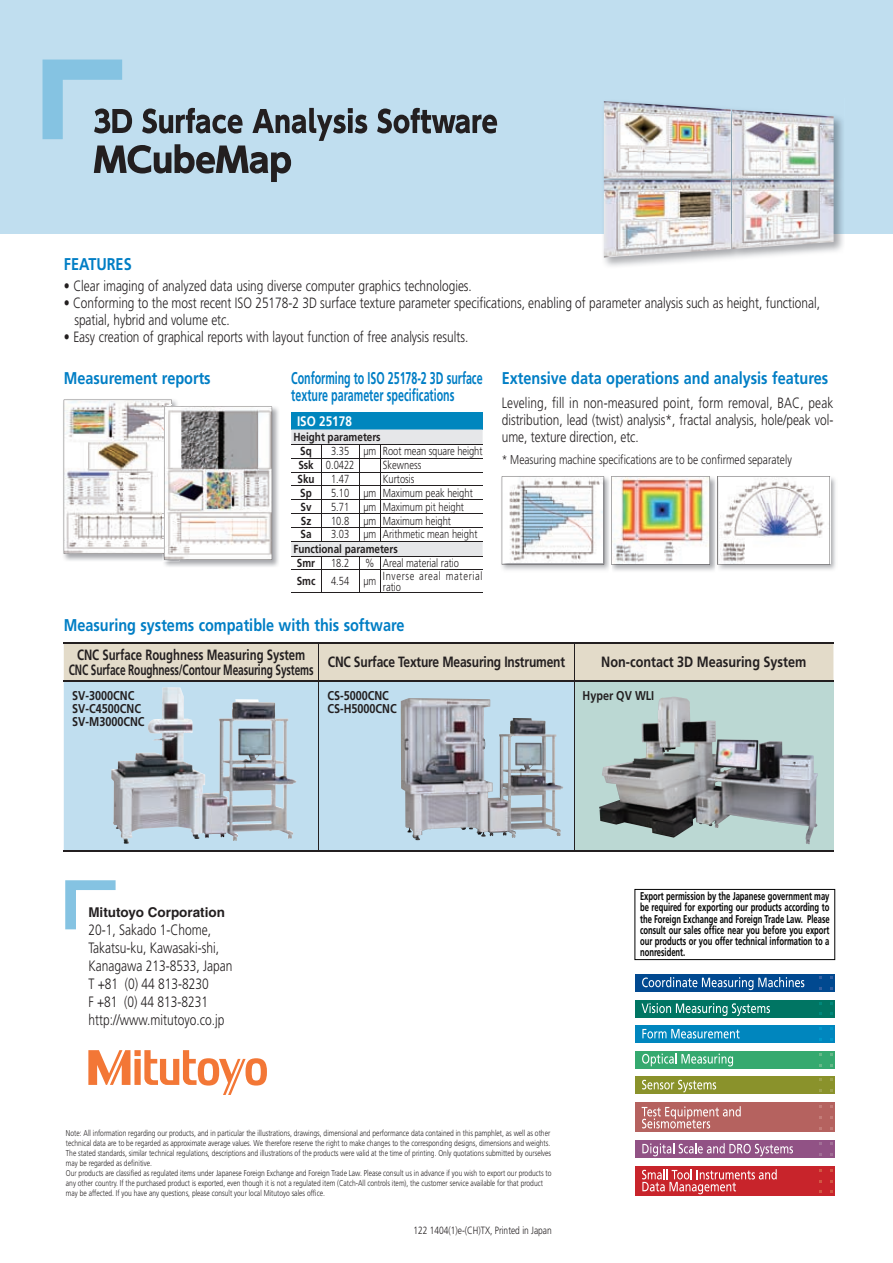
<style>
.page{position:relative;width:893px;height:1263px;background:#fff}
.page>*{position:absolute;margin:0;border:0;box-sizing:border-box;transform-origin:0 0}
.t1{font:700 16.95px "Mitutoyo Frutiger";color:#007ec5}
.t2{font:700 16.95px/17px "Mitutoyo Frutiger";color:#007ec5;scale:.74 1}
.t3{font:300 15px/18px "Mitutoyo Frutiger";color:#231f20}
.t4{font:300 14.85px/17px "Mitutoyo Frutiger";color:#231f20;text-align:justify}
.t5{font:700 14.85px/14.9px "Mitutoyo Frutiger";letter-spacing:-.01em;color:#231f20;text-align:center;scale:.9 1}
.t6{font:700 14.85px "Mitutoyo Frutiger";letter-spacing:-.01em;color:#231f20;scale:.95 1}
.t7{font:700 14.85px "Mitutoyo Frutiger";letter-spacing:-.01em;color:#231f20}
.t8{font:700 13.8px "Mitutoyo Frutiger";color:#fff}
.t9{font:700 13.5px "Helvetica";color:#231f20}
.t10{font:700 12.75px/12.8px "Mitutoyo Frutiger";color:#231f20}
.t11{font:300 12.75px "Mitutoyo Frutiger";color:#231f20}
.t12{font:300 11.7px/13.8px "Mitutoyo Frutiger";color:#231f20}
.t13{font:700 11.7px/14.4px "Mitutoyo Frutiger";color:#231f20}
.t14{font:300 11.7px/10.6px "Mitutoyo Frutiger";letter-spacing:.055em;color:#231f20}
.t15{font:700 11.25px/11.2px "Mitutoyo Frutiger";color:#030303;text-align:justify;scale:.8 1}
.t16{font:300 10.5px "Mitutoyo Frutiger";color:#231f20}
.t17{font:300 8.4px/10.1px "Mitutoyo Frutiger";color:#231f20}
.s1{font-weight:700}
</style>
<div class="page">
<svg style="left:65px;top:880px;width:51px;height:49px"></svg>
<svg style="left:88px;top:1050px;width:179px;height:45px"></svg>
<div style="left:635px;top:1141px;width:200px;height:17px;background:#915285"></div>
<div style="left:635px;top:1166px;width:200px;height:30px;background:#c8242b"></div>
<div style="left:635px;top:1102px;width:200px;height:30px;background:#b5625f"></div>
<svg style="left:642px;top:1169px;width:135px;height:25px"></svg>
<svg style="left:642px;top:1143px;width:151px;height:13px"></svg>
<svg style="left:642px;top:1106px;width:99px;height:22px"></svg>
<div style="left:635px;top:1025px;width:200px;height:18px;background:#0086be"></div>
<div style="left:635px;top:1077px;width:200px;height:17px;background:#8a922b"></div>
<div style="left:635px;top:1051px;width:200px;height:17px;background:#35a96f"></div>
<svg style="left:642px;top:1080px;width:74px;height:12px"></svg>
<svg style="left:642px;top:1053px;width:91px;height:13px"></svg>
<svg style="left:642px;top:1029px;width:98px;height:9px"></svg>
<div style="left:635px;top:1000px;width:200px;height:17px;background:#007563"></div>
<div style="left:635px;top:975px;width:200px;height:17px;background:#014990"></div>
<svg style="left:642px;top:977px;width:162px;height:13px"></svg>
<svg style="left:642px;top:1003px;width:128px;height:13px"></svg>
<div style="left:634px;top:889px;width:201px;height:71px;border:1px solid #030303"></div>
<div style="left:0;top:0;width:893px;height:234px;background:#c0deef"></div>
<img style="left:63px;top:399px;width:109px;height:162px">
<img style="left:164px;top:406px;width:115px;height:161px">
<svg style="left:64px;top:400px;width:208px;height:160px"></svg>
<div style="left:291px;top:412px;width:192px;height:17px;background:#0086be"></div>
<svg style="left:291px;top:429px;width:192px;height:164px"></svg>
<hr style="left:381px;top:592px;width:102px;height:1px;background:#231f20">
<img style="left:501px;top:476px;width:108px;height:94px">
<svg style="left:502px;top:476px;width:102px;height:89px"></svg>
<img style="left:717px;top:477px;width:119px;height:93px">
<svg style="left:717px;top:476px;width:113px;height:88px"></svg>
<img style="left:612px;top:477px;width:103px;height:94px">
<img style="left:715px;top:482px;width:1px;height:83px">
<img style="left:611px;top:476px;width:99px;height:89px">
<div style="left:64px;top:643px;width:769px;height:37px;background:#e3dbc9"></div>
<svg style="left:64px;top:682px;width:510px;height:168px;background:#b6cfdd"></svg>
<div style="left:574px;top:681px;width:259px;height:170px;background:#bbd8d3"></div>
<hr style="left:319px;top:643px;width:1px;height:37px;background:#231f20">
<hr style="left:574px;top:643px;width:1px;height:37px;background:#231f20">
<hr style="left:319px;top:682px;width:1px;height:168px;background:#231f20">
<hr style="left:574px;top:682px;width:1px;height:168px;background:#231f20">
<hr style="left:64px;top:850px;width:255px;height:2px;background:#231f20">
<hr style="left:319px;top:850px;width:255px;height:2px;background:#231f20">
<hr style="left:574px;top:850px;width:259px;height:2px;background:#231f20">
<hr style="left:64px;top:642px;width:255px;height:1px;background:#231f20">
<hr style="left:319px;top:642px;width:255px;height:1px;background:#231f20">
<hr style="left:574px;top:642px;width:259px;height:1px;background:#231f20">
<hr style="left:64px;top:680px;width:255px;height:2px;background:#231f20">
<hr style="left:319px;top:680px;width:255px;height:2px;background:#231f20">
<hr style="left:574px;top:680px;width:259px;height:2px;background:#231f20">
<img style="left:111px;top:687px;width:126px;height:157px">
<img style="left:401px;top:698px;width:92px;height:142px">
<img style="left:599px;top:697px;width:219px;height:147px">
<img style="left:603px;top:101px;width:240px;height:165px">
<img style="left:604px;top:101px;width:230px;height:157px">
<svg style="left:43px;top:60px;width:454px;height:122px"></svg>
<h1 class="t1" style="left:64px;top:254px;width:69px">FEATURES</h1>
<h3 class="t4" style="left:64px;top:277px;width:410px">• Clear imaging of analyzed data using diverse computer graphics technologies.</h3>
<h3 class="t4" style="left:74px;top:294px;width:747px;text-indent:-11px">• Conforming to the most recent ISO 25178-2 3D surface texture parameter specifications, enabling of parameter analysis such as height, functional, spatial, hybrid and volume etc.</h3>
<h3 class="t4" style="left:64px;top:328px;width:406px">• Easy creation of graphical reports with layout function of free analysis results.</h3>
<h1 class="t1" style="left:64px;top:368px;width:148px">Measurement reports</h1>
<h1 class="t1" style="left:502px;top:368px;width:328px">Extensive data operations and analysis features</h1>
<h1 class="t2" style="left:291px;top:370px;width:260px">Conforming to ISO 25178-2 3D surface texture parameter specifications</h1>
<h3 class="t8" style="left:297px;top:413px;width:56px">ISO 25178</h3>
<h3 class="t13" style="left:300px;top:430px;width:82px;text-indent:-7px">Height parameters<br>Sq</h3>
<h3 class="t4" style="left:502px;top:395px;width:333px">Leveling, fill in non-measured point, form removal, BAC, peak distribution, lead (twist) analysis*, fractal analysis, hole/peak vol&shy;ume, texture direction, etc.</h3>
<h3 class="t11" style="left:502px;top:452px;width:292px">* Measuring machine specifications are to be confirmed separately</h3>
<h3 class="t12" style="left:298px;top:444px;width:186px;text-indent:33px">3.35 µm Root mean square height<br><span class="s1">Ssk</span> 0.0422</h3>
<h3 class="t12" style="left:383px;top:458px;width:40px">Skewness</h3>
<h3 class="t13" style="left:297px;top:472px;width:19px">Sku</h3>
<h3 class="t12" style="left:331px;top:472px;width:20px">1.47</h3>
<h3 class="t12" style="left:383px;top:472px;width:33px">Kurtosis</h3>
<h3 class="t13" style="left:300px;top:486px;width:13px">Sp</h3>
<h3 class="t12" style="left:331px;top:486px;width:143px">5.10 µm Maximum peak height</h3>
<h3 class="t13" style="left:301px;top:499px;width:13px">Sv</h3>
<h3 class="t12" style="left:331px;top:500px;width:134px">5.71 µm Maximum pit height</h3>
<h3 class="t13" style="left:301px;top:513px;width:12px">Sz</h3>
<h3 class="t12" style="left:331px;top:514px;width:121px">10.8 µm Maximum height</h3>
<h3 class="t13" style="left:301px;top:527px;width:13px">Sa</h3>
<h3 class="t12" style="left:331px;top:527px;width:148px">3.03 µm Arithmetic mean height</h3>
<h3 class="t13" style="left:297px;top:541px;width:102px;text-indent:-4px">Functional parameters<br>Smr</h3>
<h3 class="t12" style="left:331px;top:556px;width:20px">18.2</h3>
<h3 class="t12" style="left:365px;top:556px;width:95px">% Areal material ratio</h3>
<h3 class="t13" style="left:297px;top:574px;width:20px">Smc</h3>
<h3 class="t12" style="left:331px;top:574px;width:47px">4.54 µm</h3>
<h3 class="t14" style="left:383px;top:571px;width:101px">Inverse areal material ratio</h3>
<h1 class="t1" style="left:64px;top:615px;width:342px">Measuring systems compatible with this software</h1>
<h3 class="t5" style="left:69px;top:647px;width:273px">CNC Surface Roughness Measuring System<br>CNC Surface Roughness/Contour Measuring Systems</h3>
<h3 class="t6" style="left:328px;top:653px;width:251px">CNC Surface Texture Measuring Instrument</h3>
<h3 class="t7" style="left:601px;top:653px;width:207px">Non-contact 3D Measuring System</h3>
<h3 class="t10" style="left:72px;top:690px;width:74px">SV-3000CNC<br>SV-C4500CNC<br>SV-M3000CNC</h3>
<h3 class="t10" style="left:327px;top:690px;width:71px">CS-5000CNC<br>CS-H5000CNC</h3>
<h3 class="t10" style="left:583px;top:690px;width:73px">Hyper QV WLI</h3>
<h3 class="t9" style="left:88px;top:904px;width:138px">Mitutoyo Corporation</h3>
<h2 class="t3" style="left:88px;top:921px;width:146px">20-1, Sakado 1-Chome,<br>Takatsu-ku, Kawasaki-shi,<br>Kanagawa 213-8533, Japan<br>T +81 (0) 44 813-8230<br>F +81 (0) 44 813-8231 http://www.mitutoyo.co.jp</h2>
<p class="t17" style="left:66px;top:1128px;width:487px">Note: All information regarding our products, and in particular the illustrations, drawings, dimensional and performance data contained in this pamphlet, as well as other technical data are to be regarded as approximate average values. We therefore reserve the right to make changes to the corresponding designs, dimensions and weights.<br>The stated standards, similar technical regulations, descriptions and illustrations of the products were valid at the time of printing. Only quotations submitted by ourselves may be regarded as definitive.<br>Our products are classified as regulated items under Japanese Foreign Exchange and Foreign Trade Law. Please consult us in advance if you wish to export our products to any other country. If the purchased product is exported, even though it is not a regulated item (Catch-All controls item), the customer service available for that product may be affected. If you have any questions, please consult your local Mitutoyo sales office.</p>
<p class="t16" style="left:414px;top:1224px;width:140px">122 1404(1)e-(CH)TX, Printed in Japan</p>
<p class="t15" style="left:640px;top:890px;width:239px">Export permission by the Japanese government may be required for exporting our products according to the Foreign Exchange and Foreign Trade Law. Please consult our sales office near you before you export our products or you offer technical information to a nonresident.</p>
</div>
